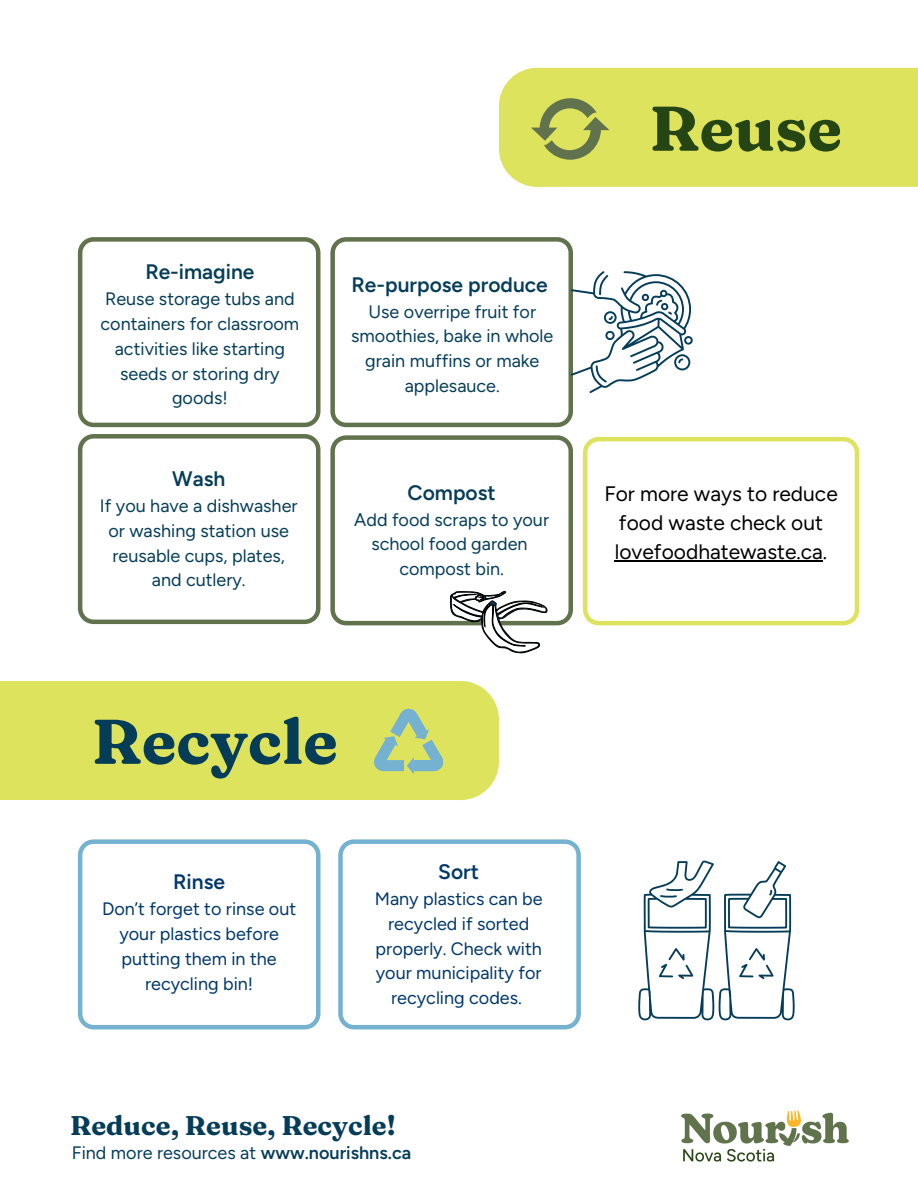
<style>
.page{position:relative;width:918px;height:1188px;background:#fff}
.page>*{position:absolute;margin:0;border:0;box-sizing:border-box;transform-origin:0 0}
.t1{font:700 63px "Fraunces 9 pt Soft";color:#053d59}
.t2{font:700 63px "Fraunces 9 pt Soft";color:#264514}
.t3{font:700 27px "Fraunces 9 pt";color:#053d59}
.t4{font:21px/29.2px "Figtree";color:#000;text-align:center}
.t5{font:600 21px "Figtree";color:#053d59}
.t6{font:600 21px "Figtree";color:#00386b}
.t7{font:18px/24.8px "Figtree";color:#053d59;text-align:center}
.t8{font:18px/24.8px "Figtree";color:#00386b;text-align:center}
.s1{font-weight:600}
</style>
<div class="page">
<div style="left:499px;top:68px;width:419px;height:119px;background:#dee35e"></div>
<svg style="left:78px;top:237px;width:242px;height:190px"></svg>
<svg style="left:330px;top:237px;width:243px;height:190px"></svg>
<svg style="left:78px;top:434px;width:242px;height:190px"></svg>
<svg style="left:330px;top:435px;width:243px;height:190px"></svg>
<svg style="left:583px;top:437px;width:276px;height:188px"></svg>
<hr style="left:615px;top:560px;width:208px;height:1px;background:#000">
<svg style="left:531px;top:98px;width:79px;height:62px;background:#b4bd58"></svg>
<div style="left:0;top:681px;width:499px;height:119px;background:#dee35e"></div>
<svg style="left:374px;top:709px;width:70px;height:65px;background:#b4cf8b"></svg>
<img style="left:681px;top:1110px;width:168px;height:51px">
<svg style="left:571px;top:271px;width:122px;height:122px"></svg>
<svg style="left:450px;top:591px;width:98px;height:62px"></svg>
<svg style="left:638px;top:860px;width:157px;height:161px"></svg>
<svg style="left:338px;top:839px;width:243px;height:190px"></svg>
<svg style="left:78px;top:839px;width:242px;height:190px"></svg>
<h1 class="t5" style="left:145px;top:260px;width:111px">Re-imagine</h1>
<p class="t7" style="left:101px;top:287px;width:200px">Reuse storage tubs and containers for classroom activities like starting seeds or storing dry goods!</p>
<p class="t5" style="left:172px;top:466px;width:55px">Wash</p>
<p class="t7" style="left:100px;top:493px;width:199px">If you have a dishwasher or washing station use reusable cups, plates, and cutlery.</p>
<p class="t5" style="left:352px;top:272px;width:198px">Re-purpose produce</p>
<p class="t7" style="left:351px;top:299px;width:204px">Use overripe fruit for smoothies, bake in whole grain muffins or make applesauce.</p>
<p class="t5" style="left:408px;top:480px;width:90px">Compost</p>
<p class="t7" style="left:354px;top:507px;width:196px">Add food scraps to your school food garden</p>
<p class="t7" style="left:399px;top:557px;width:106px">compost bin.</p>
<p class="t1" style="left:92px;top:702px;width:247px">Recycle</p>
<p class="t6" style="left:173px;top:869px;width:53px">Rinse</p>
<p class="t8" style="left:102px;top:897px;width:196px">Don’t forget to rinse out your plastics before putting them in the recycling bin!</p>
<p class="t6" style="left:438px;top:859px;width:42px">Sort</p>
<h3 class="t8" style="left:375px;top:886px;width:169px">Many plastics can be recycled if sorted properly. Check with your municipality for recycling codes.</h3>
<h1 class="t3" style="left:70px;top:1108px;width:327px">Reduce, Reuse, Recycle!</h1>
<p class="t7" style="left:72px;top:1140px;width:341px">Find more resources at <span class="s1">www.nourishns.ca</span></p>
<p class="t2" style="left:650px;top:89px;width:194px">Reuse</p>
<p class="t4" style="left:604px;top:479px;width:235px">For more ways to reduce food waste check out lovefoodhatewaste.ca.</p>
</div>
